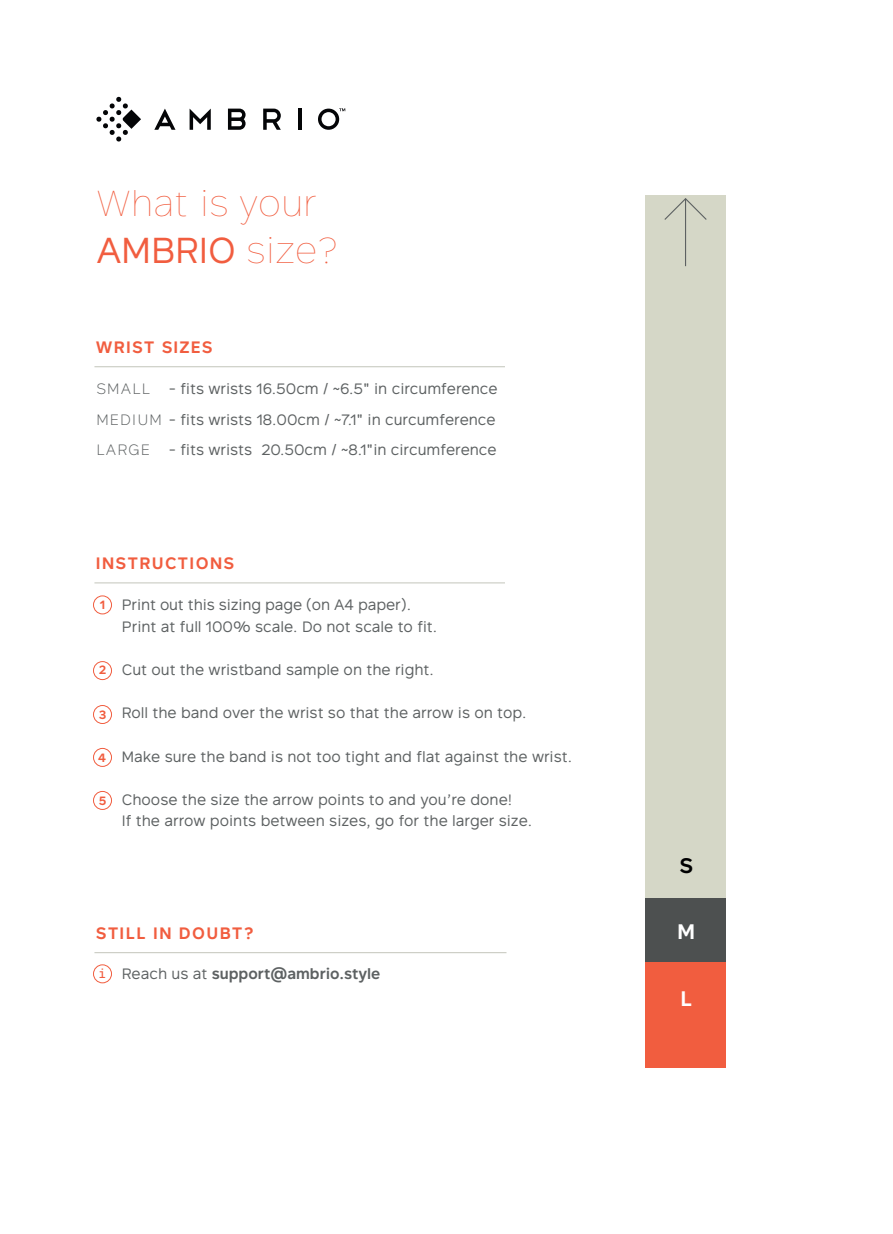
<style>
.page{position:relative;width:893px;height:1234px;background:#fff}
.page>*{position:absolute;margin:0;border:0;box-sizing:border-box;transform-origin:0 0}
.t1{font:100 36px/46.5px "Rutan";color:#f15d3f}
.t2{font:600 21px "Rutan";color:#fff}
.t3{font:600 21px "Rutan";color:#000001}
.t4{font:600 16.5px "Rutan";letter-spacing:.085em;color:#f15d3f}
.t5{font:15px/21.6px "Rutan";color:#5d6162}
.t6{font:600 15px "Rutan";color:#5d6162}
.t7{font:300 15px "Rutan";letter-spacing:.075em;color:#5d6162}
.t8{font:13.5px "GT Pressura Mono";color:#f15d3f}
.t9{font:600 12px "Rutan";color:#f15d3f}
.s1{font-weight:400}
.s2{font-weight:300}
</style>
<div class="page">
<svg style="left:154px;top:109px;width:21px;height:21px"></svg>
<svg style="left:190px;top:109px;width:21px;height:21px"></svg>
<svg style="left:228px;top:109px;width:18px;height:21px"></svg>
<svg style="left:263px;top:109px;width:18px;height:21px"></svg>
<hr style="left:298px;top:109px;width:3px;height:21px;background:#040507">
<svg style="left:318px;top:108px;width:27px;height:22px"></svg>
<svg style="left:96px;top:97px;width:45px;height:45px"></svg>
<hr style="left:94px;top:366px;width:411px;height:1px;background:#c3c5bb">
<div style="left:93px;top:595px;width:19px;height:19px;border:1px solid #f15d3f;border-radius:50%"></div>
<hr style="left:94px;top:582px;width:411px;height:1px;background:#c3c5bb">
<hr style="left:94px;top:952px;width:412px;height:1px;background:#c3c5bb">
<div style="left:93px;top:661px;width:19px;height:18px;border:1px solid #f15d3f;border-radius:50%"></div>
<div style="left:93px;top:705px;width:19px;height:18px;border:1px solid #f15d3f;border-radius:50%"></div>
<div style="left:93px;top:748px;width:19px;height:18px;border:1px solid #f15d3f;border-radius:50%"></div>
<div style="left:93px;top:964px;width:19px;height:18px;border:1px solid #f15d3f;border-radius:50%"></div>
<div style="left:93px;top:791px;width:19px;height:18px;border:1px solid #f15d3f;border-radius:50%"></div>
<div style="left:645px;top:961px;width:81px;height:106px;background:#f15d3f"></div>
<div style="left:645px;top:897px;width:81px;height:64px;background:#4d5050"></div>
<div style="left:645px;top:196px;width:81px;height:701px;background:#d5d7c7"></div>
<svg style="left:664px;top:198px;width:43px;height:23px"></svg>
<hr style="left:685px;top:199px;width:1px;height:67px;background:#5d6162">
<h1 class="t1" style="left:96px;top:177px;width:243px">What is your<br><span class="s1">AMBRIO</span> size?</h1>
<p class="t4" style="left:96px;top:333px;width:118px">WRIST SIZES</p>
<p class="t5" style="left:96px;top:372px;width:403px;line-height:30.6px;text-align:right">- fits wrists 16.50cm / ~6.5" in circumference<br><span class="s2">MEDIUM</span> - fits wrists 18.00cm / ~7.1" in curcumference</p>
<p class="t5" style="left:168px;top:438px;width:330px">- fits wrists 20.50cm / ~8.1"in circumference</p>
<p class="t7" style="left:96px;top:376px;width:55px">SMALL</p>
<p class="t7" style="left:96px;top:438px;width:55px">LARGE</p>
<p class="t4" style="left:96px;top:549px;width:140px">INSTRUCTIONS</p>
<p class="t9" style="left:100px;top:595px;width:7px">1</p>
<p class="t9" style="left:99px;top:660px;width:9px">2</p>
<p class="t9" style="left:99px;top:704px;width:9px">3</p>
<p class="t9" style="left:98px;top:747px;width:9px">4</p>
<p class="t9" style="left:99px;top:790px;width:9px">5</p>
<p class="t5" style="left:122px;top:593px;width:317px">Print out this sizing page (on A4 paper).<br>Print at full 100% scale. Do not scale to fit.</p>
<p class="t5" style="left:122px;top:658px;width:314px">Cut out the wristband sample on the right.</p>
<p class="t5" style="left:122px;top:701px;width:406px">Roll the band over the wrist so that the arrow is on top.</p>
<p class="t5" style="left:122px;top:744px;width:452px">Make sure the band is not too tight and flat against the wrist.</p>
<p class="t5" style="left:122px;top:787px;width:412px">Choose the size the arrow points to and you’re done!<br>If the arrow points between sizes, go for the larger size.</p>
<p class="t4" style="left:96px;top:919px;width:159px">STILL IN DOUBT?</p>
<p class="t8" style="left:99px;top:963px;width:9px">i</p>
<p class="t6" style="left:122px;top:960px;width:260px"><span class="s1">Reach us at</span> support@ambrio.style</p>
<h2 class="t3" style="left:679px;top:847px;width:15px">S</h2>
<h2 class="t2" style="left:677px;top:914px;width:19px">M</h2>
<h2 class="t2" style="left:680px;top:981px;width:13px">L</h2>
</div>
